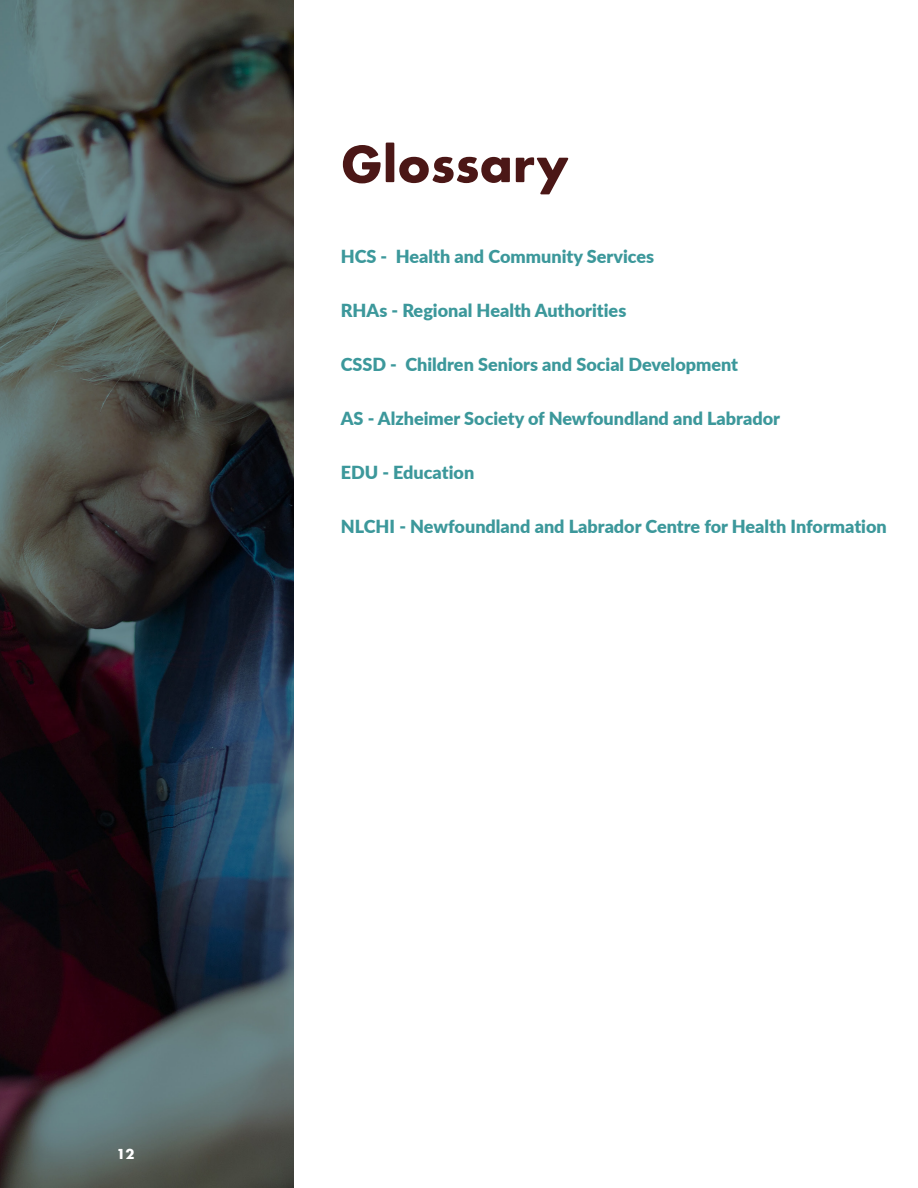
<style>
.page{position:relative;width:918px;height:1188px;background:#fff}
.page>*{position:absolute;margin:0;border:0;box-sizing:border-box;transform-origin:0 0}
.t1{font:700 54px "Futura Round";color:#4b1716}
.t2{font:900 18px "Lato";color:#3c989b}
.t3{font:700 15px "Futura Round";color:#fff}
</style>
<div class="page">
<img style="left:0;top:0;width:294px;height:1188px">
<p class="t1" style="left:341px;top:123px;width:230px">Glossary</p>
<p class="t2" style="left:341px;top:243px;width:315px">HCS - Health and Community Services</p>
<p class="t2" style="left:341px;top:297px;width:287px">RHAs - Regional Health Authorities</p>
<p class="t2" style="left:341px;top:351px;width:399px">CSSD - Children Seniors and Social Development</p>
<p class="t2" style="left:341px;top:405px;width:441px">AS - Alzheimer Society of Newfoundland and Labrador</p>
<p class="t2" style="left:341px;top:459px;width:135px">EDU - Education</p>
<p class="t2" style="left:341px;top:513px;width:548px">NLCHI - Newfoundland and Labrador Centre for Health Information</p>
<p class="t3" style="left:117px;top:1143px;width:19px">12</p>
</div>
